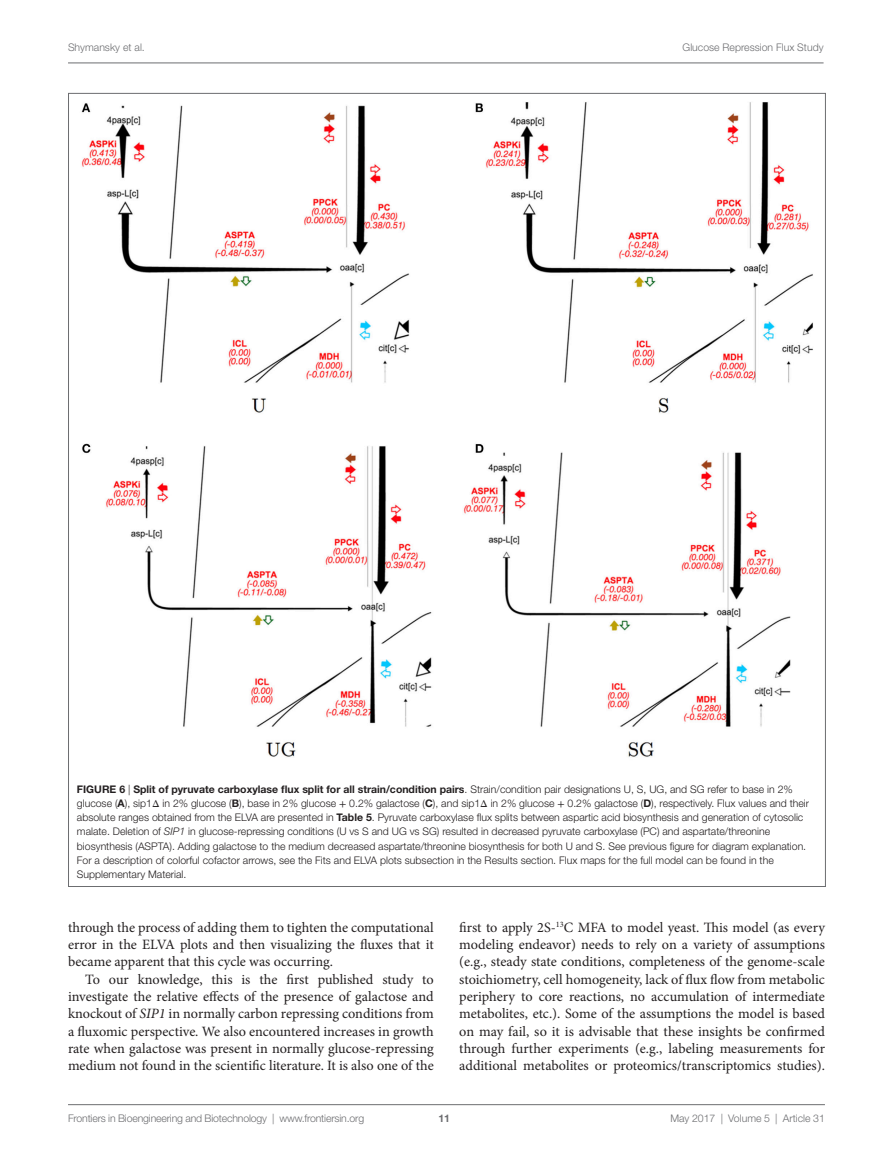
<style>
.page{position:relative;width:893px;height:1170px;background:#fff}
.page>*{position:absolute;margin:0;border:0;box-sizing:border-box;transform-origin:0 0}
.t1{font:14.25px/17.2px "Minion Pro";color:#231f20;text-align:justify}
.t2{font:300 10.5px/14.2px "Helvetica Neue LT Std";color:#231f20}
.t3{font:300 10.5px "Helvetica Neue LT Std";letter-spacing:-.015em;color:#6c6d70}
.t4{font:700 10.5px "Helvetica Neue LT Std";color:#6c6d70}
.s1{font-weight:700}
.s2{font-family:"STIX General";font-weight:400}
.s3{font-style:italic}
</style>
<div class="page">
<hr style="left:68px;top:1104px;width:757px;height:1px;background:#6c6d70">
<hr style="left:68px;top:63px;width:755px;height:1px;background:#6c6d70">
<img style="left:81px;top:102px;width:732px;height:655px">
<p class="t3" style="left:68px;top:41px;width:78px">Shymansky et al.</p>
<p class="t3" style="left:683px;top:41px;width:142px">Glucose Repression Flux Study</p>
<p class="t2" style="left:77px;top:781px;width:734px"><span class="s1">FIG URE 6</span> | <span class="s1">Split of pyruvate carboxylase flux split for all strain/condition pairs</span>. Strain/condition pair designations U, S, UG, and SG refer to base in 2% glucose (<span class="s1">A</span>), sip1<span class="s2">Δ</span> in 2% glucose (<span class="s1">B</span>), base in 2% glucose <span class="s2">+</span> 0.2% galactose (<span class="s1">C</span>), and sip1<span class="s2">Δ</span> in 2% glucose <span class="s2">+</span> 0.2% galactose (<span class="s1">D</span>), respectively. Flux values and their absolute ranges obtained from the ELVA are presented in <span class="s1">Table 5</span>. Pyruvate carboxylase flux splits between aspartic acid biosynthesis and generation of cytosolic malate. Deletion of <span class="s3">SIP1</span> in glucose-repressing conditions (U vs S and UG vs SG) resulted in decreased pyruvate carboxylase (PC) and aspartate/threonine biosynthesis (ASPTA). Adding galactose to the medium decreased aspartate/threonine biosynthesis for both U and S. See previous figure for diagram explanation.<br>For a description of colorful cofactor arrows, see the Fits and ELVA plots subsection in the Results section. Flux maps for the full model can be found in the Supplementary Material.</p>
<p class="t1" style="left:68px;top:918px;width:367px">through the process of adding them to tighten the computational error in the ELVA plots and then visualizing the fluxes that it became apparent that this cycle was occurring.</p>
<p class="t1" style="left:68px;top:970px;width:367px;text-indent:17px">To our knowledge, this is the first published study to investigate the relative effects of the presence of galactose and knockout of <span class="s3">SIP1</span> in normally carbon repressing conditions from a fluxomic perspective. We also encountered increases in growth rate when galactose was present in normally glucose-repressing medium not found in the scientific literature. It is also one of the</p>
<p class="t1" style="left:459px;top:918px;width:367px">first to apply 2S-<sup>13</sup>C MFA to model yeast. This model (as every modeling endeavor) needs to rely on a variety of assumptions (e.g., steady state conditions, completeness of the genome-scale stoichiometry, cell homogeneity, lack of flux flow from metabolic periphery to core reactions, no accumulation of intermediate metabolites, etc.). Some of the assumptions the model is based on may fail, so it is advisable that these insights be confirmed through further experiments (e.g., labeling measurements for additional metabolites or proteomics/transcriptomics studies).</p>
<p class="t3" style="left:68px;top:1111px;width:298px">Frontiers in Bioengineering and Biotechnology | www.frontiersin.org</p>
<p class="t3" style="left:670px;top:1111px;width:156px">May 2017 | Volume 5 | Article 31</p>
<p class="t4" style="left:439px;top:1111px;width:13px">11</p>
</div>
